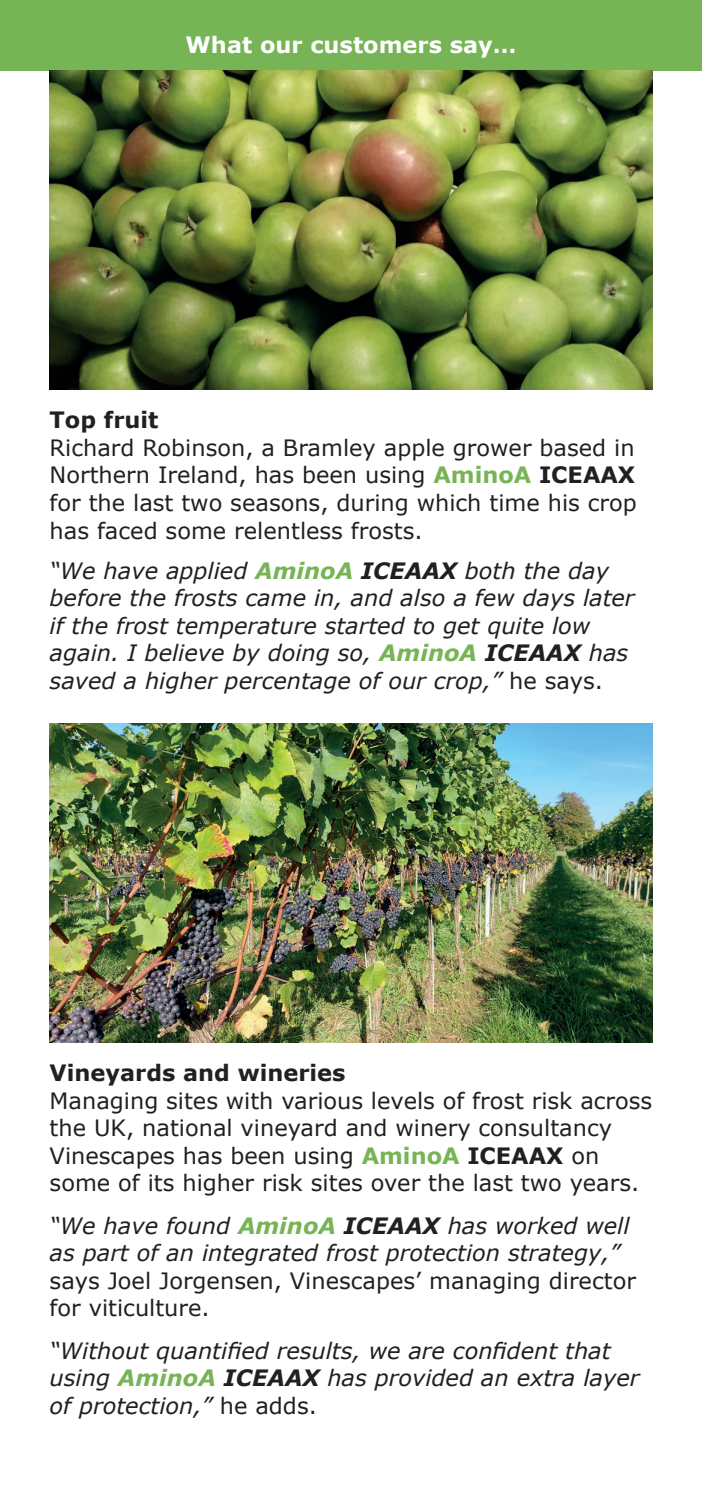
<style>
.page{position:relative;width:702px;height:1489px;background:#fff}
.page>*{position:absolute;margin:0;border:0;box-sizing:border-box;transform-origin:0 0}
.t1{font:italic 22.5px/27.5px "Verdana";color:#231f20}
.t2{font:22.5px/27.5px "Verdana";color:#231f20}
.t3{font:700 22.5px "Verdana";color:#231f20}
.t4{font:700 22.5px "Verdana";color:#fff}
.s1{font-weight:700;color:#76b455}
.s2{font-weight:700}
.s3{font-style:normal}
</style>
<div class="page">
<div style="left:0;top:0;width:702px;height:71px;background:#76b455"></div>
<img style="left:50px;top:71px;width:602px;height:319px">
<img style="left:50px;top:723px;width:602px;height:319px">
<p class="t4" style="left:185px;top:30px;width:332px">What our customers say…</p>
<p class="t3" style="left:50px;top:406px;width:110px">Top fruit</p>
<p class="t2" style="left:50px;top:434px;width:588px;text-align:justify">Richard Robinson, a Bramley apple grower based in Northern Ireland, has been using <span class="s1">AminoA</span> <span class="s2">ICEAAX </span>for the last two seasons, during which time his crop has faced some relentless frosts.</p>
<p class="t1" style="left:50px;top:556px;width:586px">“We have applied <span class="s1">AminoA</span> <span class="s2">ICEAAX</span> both the day before the frosts came in, and also a few days later if the frost temperature started to get quite low again. I believe by doing so, <span class="s1">AminoA</span> <span class="s2">ICEAAX</span> has saved a higher percentage of our crop,” <span class="s3">he says.</span></p>
<p class="t3" style="left:50px;top:1058px;width:297px">Vineyards and wineries</p>
<p class="t2" style="left:50px;top:1087px;width:604px">Managing sites with various levels of frost risk across the UK, national vineyard and winery consultancy Vinescapes has been using <span class="s1">AminoA</span> <span class="s2">ICEAAX</span> on some of its higher risk sites over the last two years.</p>
<p class="t1" style="left:50px;top:1210px;width:581px">“We have found <span class="s1">AminoA</span> <span class="s2">ICEAAX</span> has worked well as part of an integrated frost protection strategy,”</p>
<p class="t2" style="left:50px;top:1267px;width:587px">says Joel Jorgensen, Vinescapes’ managing director for viticulture.</p>
<p class="t1" style="left:50px;top:1335px;width:591px">“Without quantified results, we are confident that using <span class="s1">AminoA</span> <span class="s2">ICEAAX</span> has provided an extra layer of protection,” <span class="s3">he adds.</span></p>
</div>
